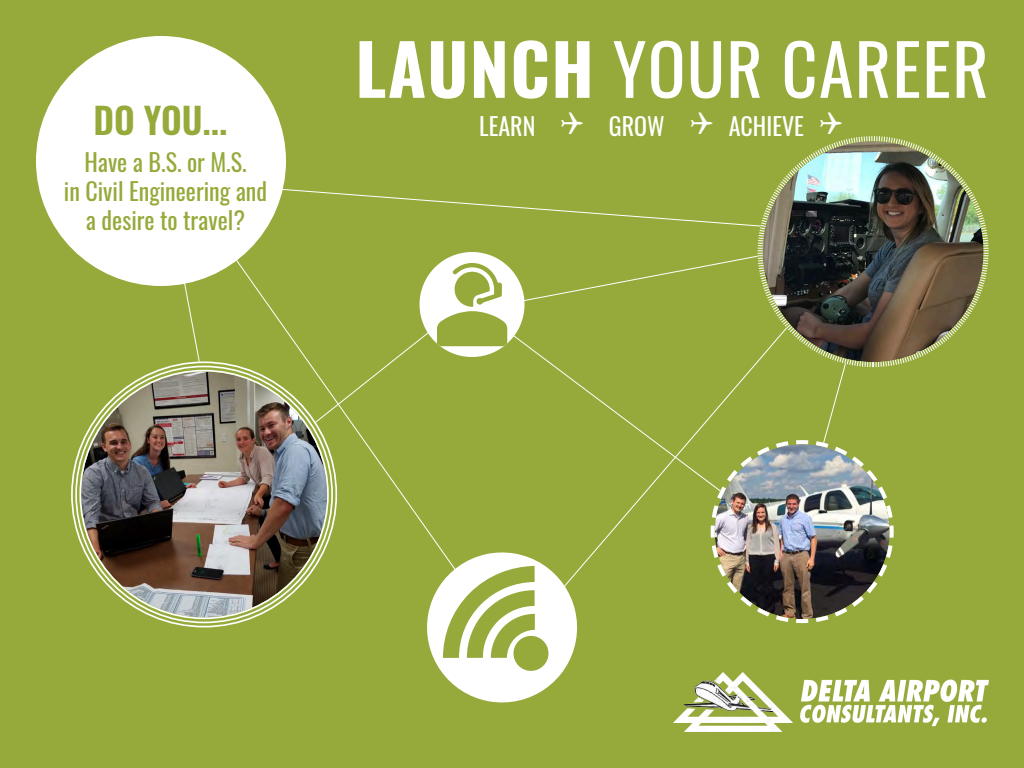
<style>
.page{position:relative;width:1024px;height:768px;background:#95aa3b}
.page>*{position:absolute;margin:0;border:0;box-sizing:border-box;transform-origin:0 0}
.t1{font:70px "Oswald";letter-spacing:.02em;color:#fff}
.t2{font:600 36px "Oswald";color:#95aa3b}
.t3{font:24px/28.8px "Oswald";color:#95aa3b;text-align:center}
.Paragraph_Style_1{font:24px "Oswald";color:#fff}
.s1{font-weight:700}
</style>
<div class="page">
<svg style="left:494px;top:205px;width:263px;height:22px"></svg>
<img style="left:81px;top:371px;width:246px;height:246px;border-radius:123px">
<img style="left:181px;top:181px;width:313px;height:443px">
<div style="left:36px;top:36px;width:250px;height:250px;background:#fff;border-radius:50%"></div>
<img style="left:757px;top:136px;width:232px;height:229px">
<svg style="left:421px;top:235px;width:475px;height:468px"></svg>
<img style="left:673px;top:673px;width:316px;height:59px">
<p class="t2" style="left:93px;top:102px;width:136px">DO YOU...</p>
<p class="t3" style="left:64px;top:146px;width:205px">Have a B.S. or M.S.<br>in Civil Engineering and a desire to travel?</p>
<p class="t1" style="left:355px;top:7px;width:635px"><span class="s1">LAUNCH</span> YOUR CAREER</p>
<p class="Paragraph_Style_1" style="left:479px;top:105px;width:58px">LEARN</p>
<p class="Paragraph_Style_1" style="left:609px;top:105px;width:57px">GROW</p>
<p class="Paragraph_Style_1" style="left:729px;top:105px;width:77px">ACHIEVE</p>
</div>
